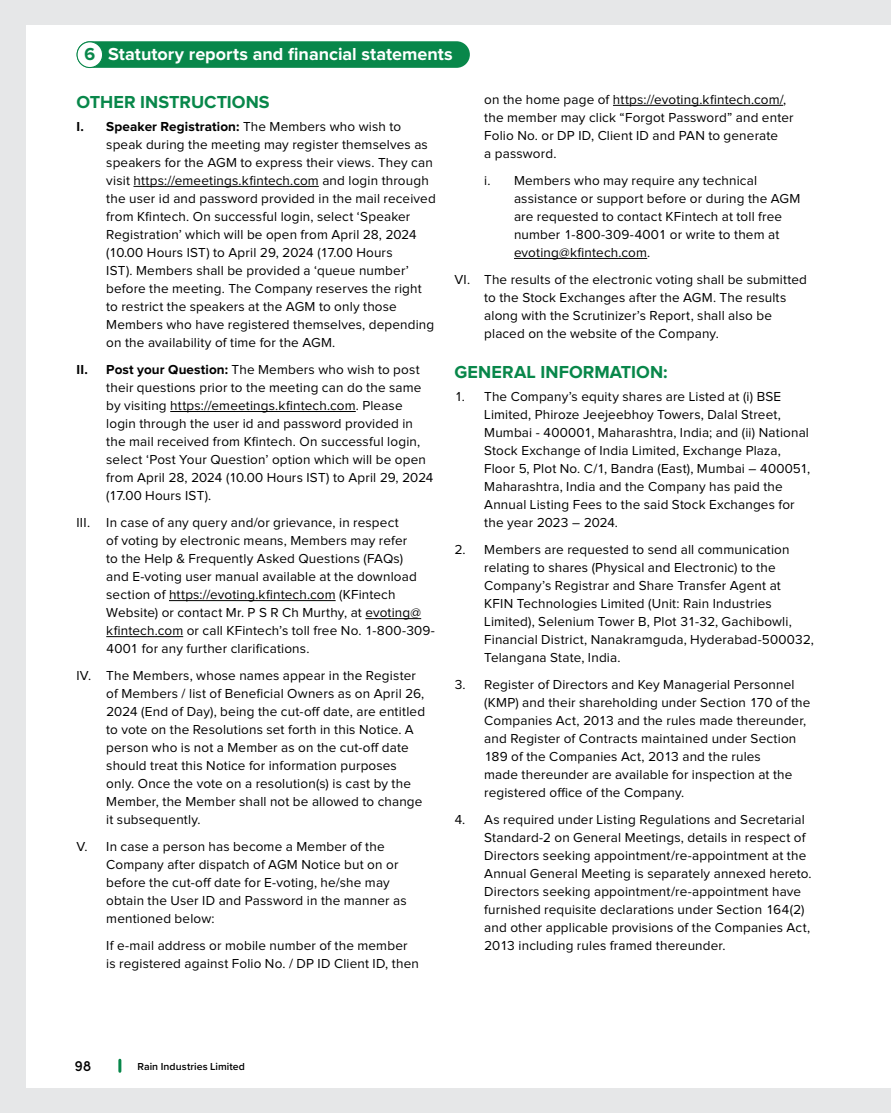
<style>
.page{position:relative;width:891px;height:1113px;background:#fff}
.page>*{position:absolute;margin:0;border:0;box-sizing:border-box;transform-origin:0 0}
.t1{font:700 18px "Proxima Nova";color:#fff}
.t2{font:700 18px "Proxima Nova";letter-spacing:.005em;color:#08874a}
.t3{font:500 15px "Sofia Pro Soft";color:#000}
.t4{font:13.5px/18px "Proxima Nova";letter-spacing:.01em;color:#000}
.t5{font:600 10.5px "Proxima Nova";letter-spacing:.005em;color:#000}
.s1{color:#08874a}
.s2{font-weight:700}
</style>
<div class="page">
<div style="left:0;top:0;width:891px;height:1112px;background:#e6e7e8"></div>
<div style="left:26px;top:25px;width:865px;height:1062px;background:#fff"></div>
<svg style="left:118px;top:1060px;width:3px;height:11px"></svg>
<div style="left:77px;top:41px;width:393px;height:27px;background:#08874a;border-radius:13px"></div>
<div style="left:77px;top:42px;width:26px;height:25px;background:#fff;border-radius:50%"></div>
<div style="left:77px;top:41px;width:26px;height:27px;border:1px solid #08874a;border-radius:50%"></div>
<hr style="left:134px;top:186px;width:185px;height:1px;background:#000">
<hr style="left:170px;top:411px;width:186px;height:1px;background:#000">
<hr style="left:169px;top:600px;width:167px;height:1px;background:#000">
<hr style="left:365px;top:618px;width:56px;height:1px;background:#000">
<hr style="left:106px;top:636px;width:77px;height:1px;background:#000">
<hr style="left:613px;top:105px;width:170px;height:1px;background:#000">
<hr style="left:514px;top:258px;width:133px;height:1px;background:#000">
<h1 class="t1" style="left:84px;top:44px;width:370px"><span class="s1">6</span> Statutory reports and financial statements</h1>
<h1 class="t2" style="left:76px;top:92px;width:195px">OTHER INSTRUCTIONS</h1>
<p class="t4" style="left:106px;top:118px;width:331px;text-indent:-30px"><span class="s2">I. Speaker Registration:</span> The Members who wish to speak during the meeting may register themselves as speakers for the AGM to express their views. They can visit https://emeetings.kfintech.com and login through the user id and password provided in the mail received from Kfintech. On successful login, select ‘Speaker Registration’ which will be open from April 28, 2024 (10.00 Hours IST) to April 29, 2024 (17.00 Hours<br>IST). Members shall be provided a ‘queue number’ before the meeting. The Company reserves the right to restrict the speakers at the AGM to only those Members who have registered themselves, depending on the availability of time for the AGM.</p>
<p class="t4" style="left:106px;top:361px;width:329px;text-indent:-30px"><span class="s2">II. Post your Question:</span> The Members who wish to post their questions prior to the meeting can do the same by visiting https://emeetings.kfintech.com. Please login through the user id and password provided in the mail received from Kfintech. On successful login, select ‘Post Your Question’ option which will be open from April 28, 2024 (10.00 Hours IST) to April 29, 2024 (17.00 Hours IST).</p>
<p class="t4" style="left:106px;top:513px;width:330px;text-indent:-30px">III. In case of any query and/or grievance, in respect<br>of voting by electronic means, Members may refer<br>to the Help &amp; Frequently Asked Questions (FAQs)<br>and E-voting user manual available at the download section of https://evoting.kfintech.com (KFintech Website) or contact Mr. P S R Ch Murthy, at evoting@ kfintech.com or call KFintech’s toll free No. 1-800-309- 4001 for any further clarifications.</p>
<p class="t4" style="left:106px;top:666px;width:320px;text-indent:-30px">IV. The Members, whose names appear in the Register of Members / list of Beneficial Owners as on April 26, 2024 (End of Day), being the cut-off date, are entitled to vote on the Resolutions set forth in this Notice. A person who is not a Member as on the cut-off date should treat this Notice for information purposes only. Once the vote on a resolution(s) is cast by the Member, the Member shall not be allowed to change it subsequently.</p>
<p class="t4" style="left:106px;top:837px;width:302px;text-indent:-30px">V. In case a person has become a Member of the Company after dispatch of AGM Notice but on or before the cut-off date for E-voting, he/she may obtain the User ID and Password in the manner as mentioned below:</p>
<p class="t4" style="left:106px;top:936px;width:314px">If e-mail address or mobile number of the member is registered against Folio No. / DP ID Client ID, then</p>
<p class="t4" style="left:484px;top:91px;width:311px">on the home page of https://evoting.kfintech.com/, the member may click “Forgot Password” and enter Folio No. or DP ID, Client ID and PAN to generate<br>a password.</p>
<p class="t4" style="left:514px;top:172px;width:288px;text-indent:-30px">i. Members who may require any technical assistance or support before or during the AGM are requested to contact KFintech at toll free number 1-800-309-4001 or write to them at evoting@kfintech.com.</p>
<p class="t4" style="left:484px;top:271px;width:324px;text-indent:-30px">VI. The results of the electronic voting shall be submitted to the Stock Exchanges after the AGM. The results along with the Scrutinizer’s Report, shall also be placed on the website of the Company.</p>
<h1 class="t2" style="left:454px;top:362px;width:215px">GENERAL INFORMATION:</h1>
<p class="t4" style="left:484px;top:388px;width:327px;text-indent:-30px">1. The Company’s equity shares are Listed at (i) BSE Limited, Phiroze Jeejeebhoy Towers, Dalal Street, Mumbai - 400001, Maharashtra, India; and (ii) National Stock Exchange of India Limited, Exchange Plaza, Floor 5, Plot No. C/1, Bandra (East), Mumbai – 400051, Maharashtra, India and the Company has paid the Annual Listing Fees to the said Stock Exchanges for the year 2023 – 2024.</p>
<p class="t4" style="left:484px;top:541px;width:331px;text-indent:-30px">2. Members are requested to send all communication relating to shares (Physical and Electronic) to the Company’s Registrar and Share Transfer Agent at<br>KFIN Technologies Limited (Unit: Rain Industries Limited), Selenium Tower B, Plot 31-32, Gachibowli, Financial District, Nanakramguda, Hyderabad-500032, Telangana State, India.</p>
<p class="t4" style="left:484px;top:676px;width:328px;text-indent:-30px">3. Register of Directors and Key Managerial Personnel (KMP) and their shareholding under Section 170 of the Companies Act, 2013 and the rules made thereunder, and Register of Contracts maintained under Section 189 of the Companies Act, 2013 and the rules<br>made thereunder are available for inspection at the registered office of the Company.</p>
<p class="t4" style="left:484px;top:810px;width:329px;text-indent:-30px">4. As required under Listing Regulations and Secretarial Standard-2 on General Meetings, details in respect of Directors seeking appointment/re-appointment at the Annual General Meeting is separately annexed hereto.<br>Directors seeking appointment/re-appointment have furnished requisite declarations under Section 164(2) and other applicable provisions of the Companies Act, 2013 including rules framed thereunder.</p>
<p class="t3" style="left:75px;top:1054px;width:19px">98</p>
<p class="t5" style="left:137px;top:1058px;width:109px">Rain Industries Limited</p>
</div>
